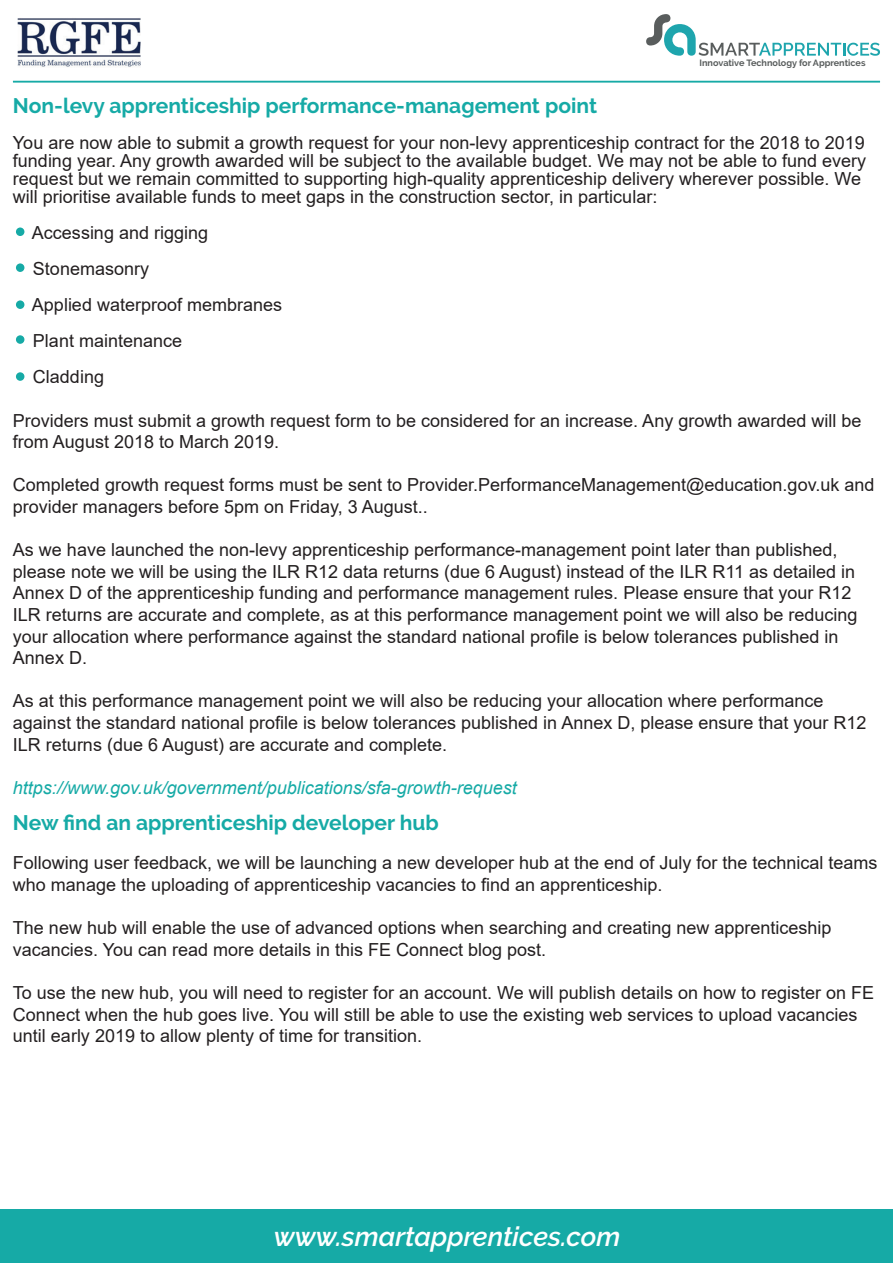
<style>
.page{position:relative;width:893px;height:1263px;background:#fff}
.page>*{position:absolute;margin:0;border:0;box-sizing:border-box;transform-origin:0 0}
.t1{font:italic 600 27px "Raleway";color:#fff}
.t2{font:700 21px "Raleway";color:#16aaa6}
.t3{font:18px/21.6px "Arial";color:#231f20}
.t4{font:italic 18px "Arial";color:#16aaa6}
.t5{font:700 9px "Raleway";color:#595d5d}
</style>
<div class="page">
<div style="left:0;top:1209px;width:14px;height:53px;background:#16aaa6"></div>
<div style="left:1px;top:1209px;width:891px;height:53px;background:#16aaa6"></div>
<svg style="left:646px;top:14px;width:234px;height:42px"></svg>
<img style="left:17px;top:18px;width:124px;height:49px">
<hr style="left:13px;top:81px;width:867px;height:1px;background:#16aaa6">
<div style="left:16px;top:227px;width:8px;height:9px;background:#16aaa6;border-radius:50%"></div>
<div style="left:16px;top:263px;width:8px;height:9px;background:#16aaa6;border-radius:50%"></div>
<div style="left:16px;top:300px;width:8px;height:9px;background:#16aaa6;border-radius:50%"></div>
<div style="left:16px;top:335px;width:8px;height:9px;background:#16aaa6;border-radius:50%"></div>
<div style="left:16px;top:372px;width:8px;height:9px;background:#16aaa6;border-radius:50%"></div>
<p class="t5" style="left:700px;top:58px;width:167px">Innovative Technology for Apprentices</p>
<p class="t2" style="left:13px;top:94px;width:586px">Non-levy apprenticeship performance-management point</p>
<p class="t3" style="left:13px;top:134px;width:855px;line-height:18px">You are now able to submit a growth request for your non-levy apprenticeship contract for the 2018 to 2019 funding year. Any growth awarded will be subject to the available budget. We may not be able to fund every request but we remain committed to supporting high-quality apprenticeship delivery wherever possible. We will prioritise available funds to meet gaps in the construction sector, in particular:</p>
<p class="t3" style="left:32px;top:215px;width:252px;line-height:36px">Accessing and rigging<br>Stonemasonry<br>Applied waterproof membranes<br>Plant maintenance<br>Cladding</p>
<p class="t3" style="left:13px;top:409px;width:850px">Providers must submit a growth request form to be considered for an increase. Any growth awarded will be from August 2018 to March 2019.</p>
<p class="t3" style="left:13px;top:474px;width:863px">Completed growth request forms must be sent to Provider.PerformanceManagement@education.gov.uk and provider managers before 5pm on Friday, 3 August..</p>
<p class="t3" style="left:13px;top:539px;width:846px">As we have launched the non-levy apprenticeship performance-management point later than published, please note we will be using the ILR R12 data returns (due 6 August) instead of the ILR R11 as detailed in Annex D of the apprenticeship funding and performance management rules. Please ensure that your R12<br>ILR returns are accurate and complete, as at this performance management point we will also be reducing your allocation where performance against the standard national profile is below tolerances published in Annex D.</p>
<p class="t3" style="left:13px;top:690px;width:855px">As at this performance management point we will also be reducing your allocation where performance against the standard national profile is below tolerances published in Annex D, please ensure that your R12<br>ILR returns (due 6 August) are accurate and complete.</p>
<p class="t4" style="left:13px;top:776px;width:505px">https://www.gov.uk/government/publications/sfa-growth-request</p>
<p class="t2" style="left:13px;top:810px;width:427px">New find an apprenticeship developer hub</p>
<p class="t3" style="left:13px;top:852px;width:866px">Following user feedback, we will be launching a new developer hub at the end of July for the technical teams who manage the uploading of apprenticeship vacancies to find an apprenticeship.</p>
<p class="t3" style="left:13px;top:917px;width:820px">The new hub will enable the use of advanced options when searching and creating new apprenticeship vacancies. You can read more details in this FE Connect blog post.</p>
<p class="t3" style="left:13px;top:982px;width:863px">To use the new hub, you will need to register for an account. We will publish details on how to register on FE<br>Connect when the hub goes live. You will still be able to use the existing web services to upload vacancies until early 2019 to allow plenty of time for transition.</p>
<h1 class="t1" style="left:274px;top:1221px;width:348px">www.smartapprentices.com</h1>
</div>
